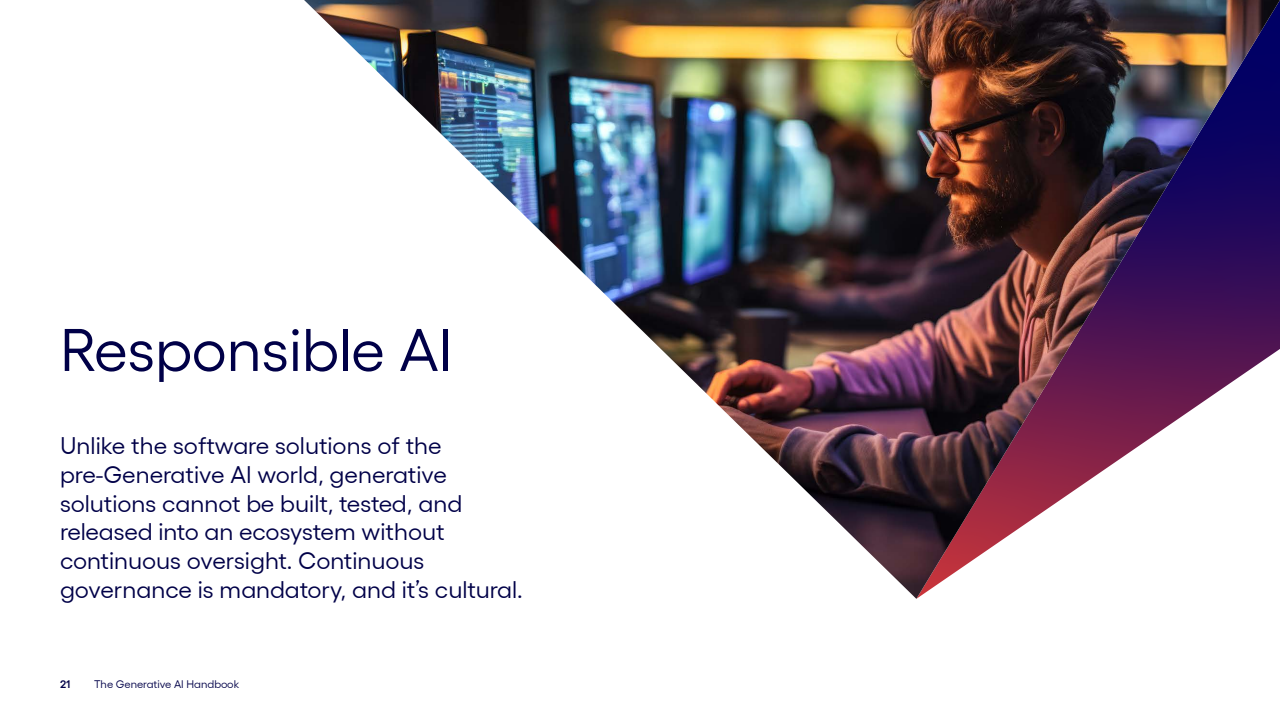
<style>
.page{position:relative;width:1280px;height:720px;background:#fff}
.page>*{position:absolute;margin:0;border:0;box-sizing:border-box;transform-origin:0 0}
.TITLES{font:60px "Gellix";color:#000048}
.TEXT{font:24px/28.8px "Gellix";color:#000048}
.t1{font:11px "Gellix";color:#000048}
.t2{font:600 11px "Gellix";color:#000048}
</style>
<div class="page">
<img style="left:304px;top:0;width:976px;height:599px">
<p class="TITLES" style="left:60px;top:304px;width:394px">Responsible AI</p>
<p class="TEXT" style="left:60px;top:429px;width:464px">Unlike the software solutions of the pre-Generative AI world, generative solutions cannot be built, tested, and released into an ecosystem without continuous oversight. Continuous governance is mandatory, and it’s cultural.</p>
<p class="t2" style="left:60px;top:675px;width:12px">21</p>
<p class="t1" style="left:94px;top:676px;width:147px">The Generative AI Handbook</p>
</div>
